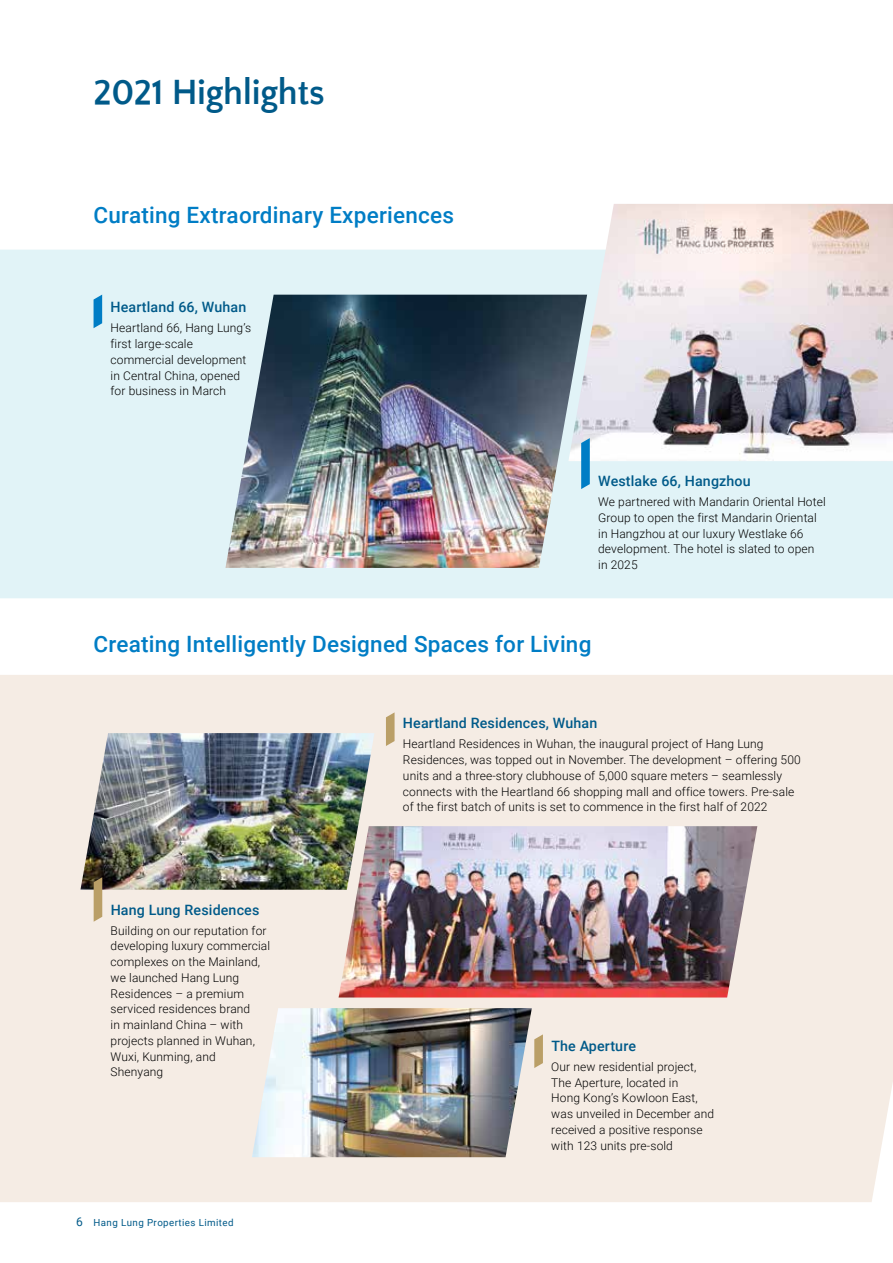
<style>
.page{position:relative;width:893px;height:1263px;background:#fff}
.page>*{position:absolute;margin:0;border:0;box-sizing:border-box;transform-origin:0 0}
.t1{font:700 36px "Quattrocento Sans";letter-spacing:-.01em;color:#005a89}
.t2{font:500 22.5px "Roboto";letter-spacing:.01em;color:#007dc5}
.t3{font:500 14.25px "Roboto";letter-spacing:.01em;color:#005a89}
.t4{font:300 12px/15.8px "Roboto";letter-spacing:.01em;color:#000}
.t5{font:9.75px "Roboto";letter-spacing:.04em;color:#005a89}
.s1{font-size:12px}
</style>
<div class="page">
<div style="left:0;top:250px;width:893px;height:348px;background:#e1f3f7"></div>
<div style="left:0;top:675px;width:893px;height:527px;background:#f5ece4"></div>
<img style="left:339px;top:826px;width:418px;height:171px">
<img style="left:252px;top:1008px;width:280px;height:149px">
<img style="left:225px;top:295px;width:343px;height:273px">
<img style="left:568px;top:204px;width:325px;height:257px">
<svg style="left:94px;top:295px;width:8px;height:33px"></svg>
<svg style="left:581px;top:438px;width:9px;height:51px"></svg>
<svg style="left:534px;top:1034px;width:9px;height:34px"></svg>
<svg style="left:386px;top:712px;width:9px;height:34px"></svg>
<img style="left:80px;top:733px;width:294px;height:157px">
<svg style="left:94px;top:877px;width:8px;height:45px"></svg>
<h1 class="t1" style="left:94px;top:74px;width:233px">2021 Highlights</h1>
<h2 class="t2" style="left:94px;top:200px;width:362px">Curating Extraordinary Experiences</h2>
<p class="t3" style="left:111px;top:297px;width:137px">Heartland 66, Wuhan</p>
<p class="t4" style="left:111px;top:320px;width:142px">Heartland 66, Hang Lung’s first large-scale commercial development in Central China, opened for business in March</p>
<p class="t3" style="left:598px;top:471px;width:154px">Westlake 66, Hangzhou</p>
<p class="t4" style="left:598px;top:493px;width:229px">We partnered with Mandarin Oriental Hotel Group to open the first Mandarin Oriental in Hangzhou at our luxury Westlake 66 development. The hotel is slated to open in 2025</p>
<h2 class="t2" style="left:94px;top:628px;width:499px">Creating Intelligently Designed Spaces for Living</h2>
<p class="t3" style="left:111px;top:899px;width:150px">Hang Lung Residences</p>
<p class="t4" style="left:111px;top:922px;width:161px">Building on our reputation for developing luxury commercial complexes on the Mainland, we launched Hang Lung<br>Residences – a premium serviced residences brand<br>in mainland China – with projects planned in Wuhan,<br>Wuxi, Kunming, and<br>Shenyang</p>
<p class="t5" style="left:76px;top:1216px;width:159px"><span class="s1">6</span> Hang Lung Properties Limited</p>
<p class="t3" style="left:403px;top:713px;width:196px">Heartland Residences, Wuhan</p>
<p class="t4" style="left:403px;top:736px;width:399px">Heartland Residences in Wuhan, the inaugural project of Hang Lung Residences, was topped out in November. The development – offering 500 units and a three-story clubhouse of 5,000 square meters – seamlessly connects with the Heartland 66 shopping mall and office towers. Pre-sale of the first batch of units is set to commence in the first half of 2022</p>
<p class="t3" style="left:551px;top:1036px;width:86px">The Aperture</p>
<p class="t4" style="left:551px;top:1058px;width:164px">Our new residential project,<br>The Aperture, located in<br>Hong Kong’s Kowloon East, was unveiled in December and received a positive response with 123 units pre-sold</p>
</div>
